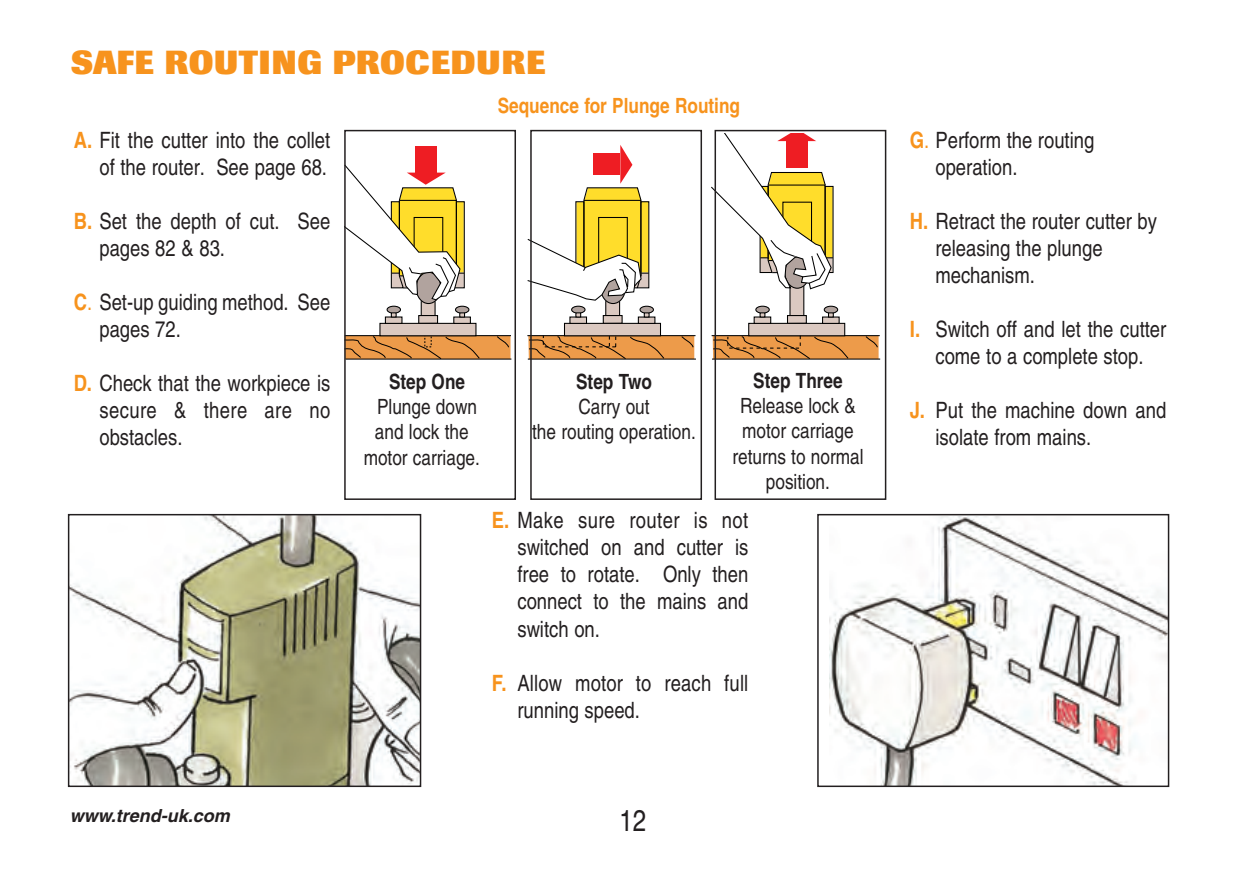
<style>
.page{position:relative;width:1259px;height:893px;background:#fff}
.page>*{position:absolute;margin:0;border:0;box-sizing:border-box;transform-origin:0 0}
.t1{font:800 33px "Imago";letter-spacing:.02em;color:#f7931d}
.t2{font:30px "Helvetica";color:#231f20;scale:.8 1}
.t3{font:22.5px/27px "Helvetica";color:#231f20;scale:.82 1}
.t4{font:21px/25.2px "Helvetica";color:#231f20;text-align:center;scale:.82 1}
.t5{font:700 21px "Helvetica";color:#f7931d;scale:.82 1}
.t6{font:700 21px "Helvetica";color:#231f20;scale:.82 1}
.t7{font:italic 700 18px "Helvetica";color:#231f20}
.s1{font-weight:700;color:#f7931d}
.s2{color:#f7931d}
</style>
<div class="page">
<img style="left:71px;top:517px;width:347px;height:267px">
<div style="left:68px;top:514px;width:353px;height:273px;border:2px solid #231f20"></div>
<img style="left:829px;top:517px;width:337px;height:267px">
<div style="left:817px;top:514px;width:352px;height:273px;border:2px solid #231f20"></div>
<svg style="left:344px;top:129px;width:543px;height:371px"></svg>
<h1 class="t1" style="left:72px;top:51px;width:476px">SAFE ROUTING PROCEDURE</h1>
<p class="t5" style="left:498px;top:98px;width:297px">Sequence for Plunge Routing</p>
<p class="t3" style="left:74px;top:128px;width:314px;text-align:right"><span class="s1">A.</span> Fit the cutter into the collet of the router. See page 68.</p>
<p class="t3" style="left:99px;top:209px;width:283px;text-indent:-26px"><span class="s1">B.</span> Set the depth of cut. See pages 82 &amp; 83.</p>
<p class="t3" style="left:99px;top:290px;width:283px;text-indent:-26px"><span class="s1">C</span><span class="s2">.</span> Set-up guiding method. See pages 72.</p>
<p class="t3" style="left:99px;top:371px;width:283px;text-align:justify;text-indent:-26px"><span class="s1">D.</span> Check that the workpiece is secure &amp; there are no obstacles.</p>
<p class="t7" style="left:70px;top:808px;width:165px">www.trend-uk.com</p>
<p class="t6" style="left:389px;top:374px;width:94px">Step One</p>
<p class="t4" style="left:364px;top:396px;width:143px">Plunge down and lock the motor carriage.</p>
<p class="t6" style="left:576px;top:374px;width:94px">Step Two</p>
<p class="t4" style="left:532px;top:396px;width:201px">Carry out<br>the routing operation.</p>
<p class="t6" style="left:753px;top:373px;width:111px">Step Three</p>
<p class="t4" style="left:732px;top:395px;width:161px">Release lock &amp; motor carriage returns to normal position.</p>
<p class="t3" style="left:517px;top:509px;width:283px;text-align:justify;text-indent:-26px"><span class="s1">E.</span> Make sure router is not switched on and cutter is free to rotate. Only then connect to the mains and switch on.</p>
<p class="t3" style="left:517px;top:671px;width:283px;text-indent:-26px"><span class="s1">F.</span> Allow motor to reach full running speed.</p>
<h2 class="t2" style="left:619px;top:809px;width:35px">12</h2>
<p class="t3" style="left:935px;top:128px;width:195px;text-indent:-26px"><span class="s1">G</span><span class="s2">.</span> Perform the routing operation.</p>
<p class="t3" style="left:935px;top:209px;width:272px;text-indent:-26px"><span class="s1">H.</span> Retract the router cutter by releasing the plunge mechanism.</p>
<p class="t3" style="left:910px;top:317px;width:314px;text-align:center"><span class="s1">I.</span> Switch off and let the cutter come to a complete stop.</p>
<p class="t3" style="left:935px;top:398px;width:283px;text-indent:-26px"><span class="s1">J.</span> Put the machine down and isolate from mains.</p>
</div>
